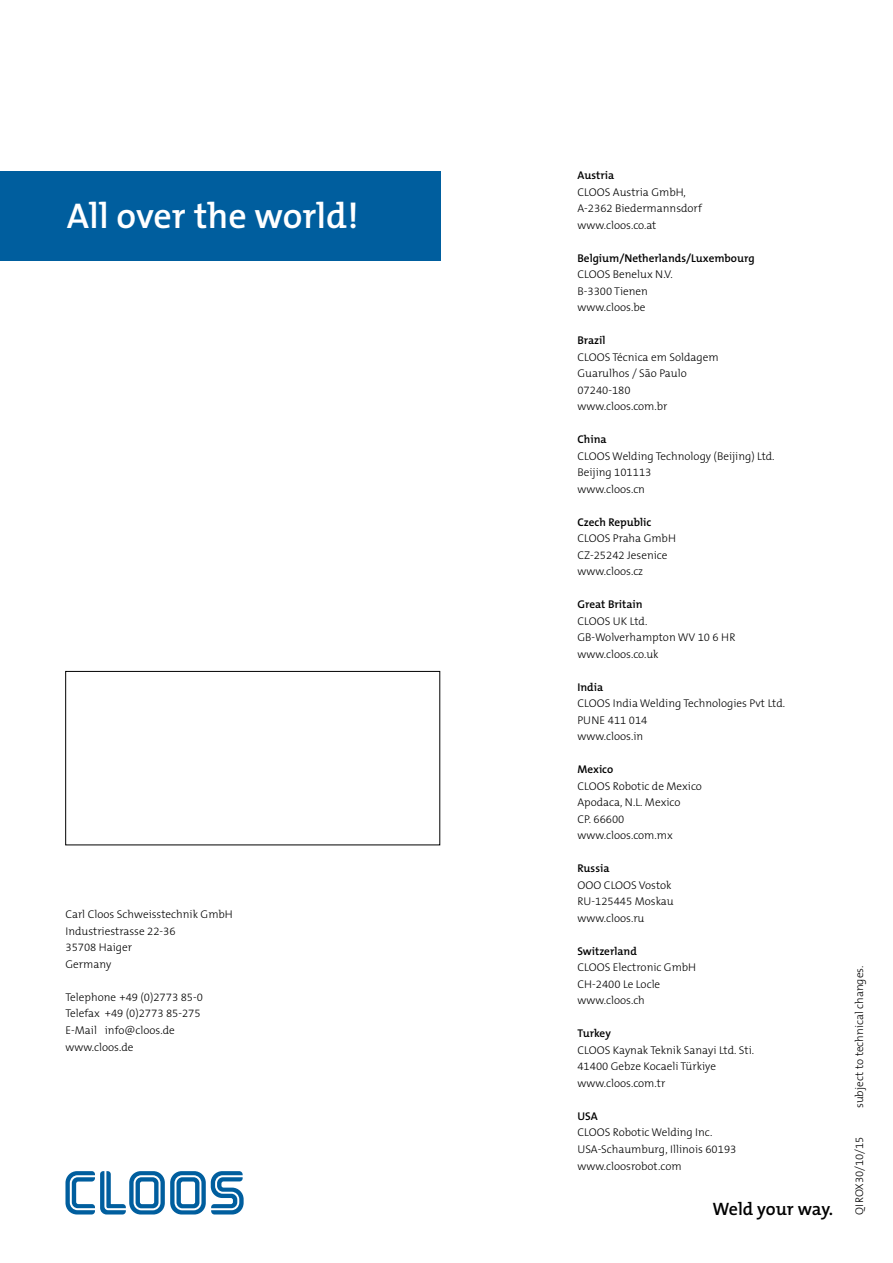
<style>
.page{position:relative;width:893px;height:1263px;background:#fff}
.page>*{position:absolute;margin:0;border:0;box-sizing:border-box;transform-origin:0 0}
.t1{font:600 36px "The Mix B6";color:#fff}
.t2{font:600 18px "The Mix B6";letter-spacing:-.005em;color:#000}
.t3{font:300 11.25px/16.5px "The Mix B3";color:#000}
.t4{font:600 11.25px "The Mix B6";color:#000}
</style>
<div class="page">
<div style="left:0;top:171px;width:441px;height:89px;background:#005e9e"></div>
<svg style="left:65px;top:1171px;width:179px;height:43px"></svg>
<div style="left:65px;top:671px;width:375px;height:174px;border:1px solid #000"></div>
<h1 class="t1" style="left:67px;top:197px;width:293px">All over the world!</h1>
<p class="t3" style="left:65px;top:907px;width:169px">Carl Cloos Schweisstechnik GmbH<br>Industriestrasse 22-36<br>35708 Haiger<br>Germany</p>
<p class="t3" style="left:65px;top:989px;width:139px">Telephone +49 (0)2773 85-0<br>Telefax +49 (0)2773 85-275<br>E-Mail info@cloos.de www.cloos.de</p>
<p class="t4" style="left:577px;top:169px;width:38px">Austria</p>
<p class="t3" style="left:577px;top:184px;width:126px">CLOOS Austria GmbH,<br>A-2362 Biedermannsdorf www.cloos.co.at</p>
<p class="t4" style="left:577px;top:252px;width:179px">Belgium/Netherlands/Luxembourg</p>
<p class="t3" style="left:577px;top:267px;width:97px">CLOOS Benelux N.V.<br>B-3300 Tienen www.cloos.be</p>
<p class="t4" style="left:577px;top:334px;width:30px">Brazil</p>
<p class="t3" style="left:577px;top:349px;width:143px">CLOOS Técnica em Soldagem<br>Guarulhos / São Paulo<br>07240-180 www.cloos.com.br</p>
<p class="t4" style="left:577px;top:433px;width:31px">China</p>
<p class="t3" style="left:577px;top:448px;width:199px">CLOOS Welding Technology (Beijing) Ltd.<br>Beijing 101113<br>www.cloos.cn</p>
<p class="t4" style="left:577px;top:516px;width:75px">Czech Republic</p>
<p class="t3" style="left:577px;top:531px;width:100px">CLOOS Praha GmbH<br>CZ-25242 Jesenice www.cloos.cz</p>
<p class="t4" style="left:577px;top:598px;width:67px">Great Britain</p>
<p class="t3" style="left:577px;top:613px;width:159px">CLOOS UK Ltd.<br>GB-Wolverhampton WV 10 6 HR www.cloos.co.uk</p>
<p class="t4" style="left:577px;top:681px;width:27px">India</p>
<p class="t3" style="left:577px;top:696px;width:209px">CLOOS India Welding Technologies Pvt Ltd.<br>PUNE 411 014<br>www.cloos.in</p>
<p class="t4" style="left:577px;top:763px;width:37px">Mexico</p>
<p class="t3" style="left:577px;top:778px;width:126px">CLOOS Robotic de Mexico<br>Apodaca, N.L. Mexico<br>CP. 66600 www.cloos.com.mx</p>
<p class="t4" style="left:577px;top:862px;width:34px">Russia</p>
<p class="t3" style="left:577px;top:877px;width:98px">OOO CLOOS Vostok<br>RU-125445 Moskau www.cloos.ru</p>
<p class="t4" style="left:577px;top:945px;width:61px">Switzerland</p>
<p class="t3" style="left:577px;top:960px;width:120px">CLOOS Electronic GmbH<br>CH-2400 Le Locle www.cloos.ch</p>
<p class="t4" style="left:577px;top:1027px;width:35px">Turkey</p>
<p class="t3" style="left:577px;top:1042px;width:178px">CLOOS Kaynak Teknik Sanayi Ltd. Sti.<br>41400 Gebze Kocaeli Türkiye www.cloos.com.tr</p>
<p class="t4" style="left:577px;top:1110px;width:22px">USA</p>
<p class="t3" style="left:577px;top:1125px;width:160px">CLOOS Robotic Welding Inc.<br>USA-Schaumburg, Illinois 60193 www.cloosrobot.com</p>
<h2 class="t2" style="left:712px;top:1199px;width:122px">Weld your way.</h2>
<p class="t3" style="left:851px;top:1108px;width:144px;rotate:-90deg">subject to technical changes.</p>
<p class="t3" style="left:851px;top:1214px;width:79px;rotate:-90deg">QIROX30/10/15</p>
</div>
